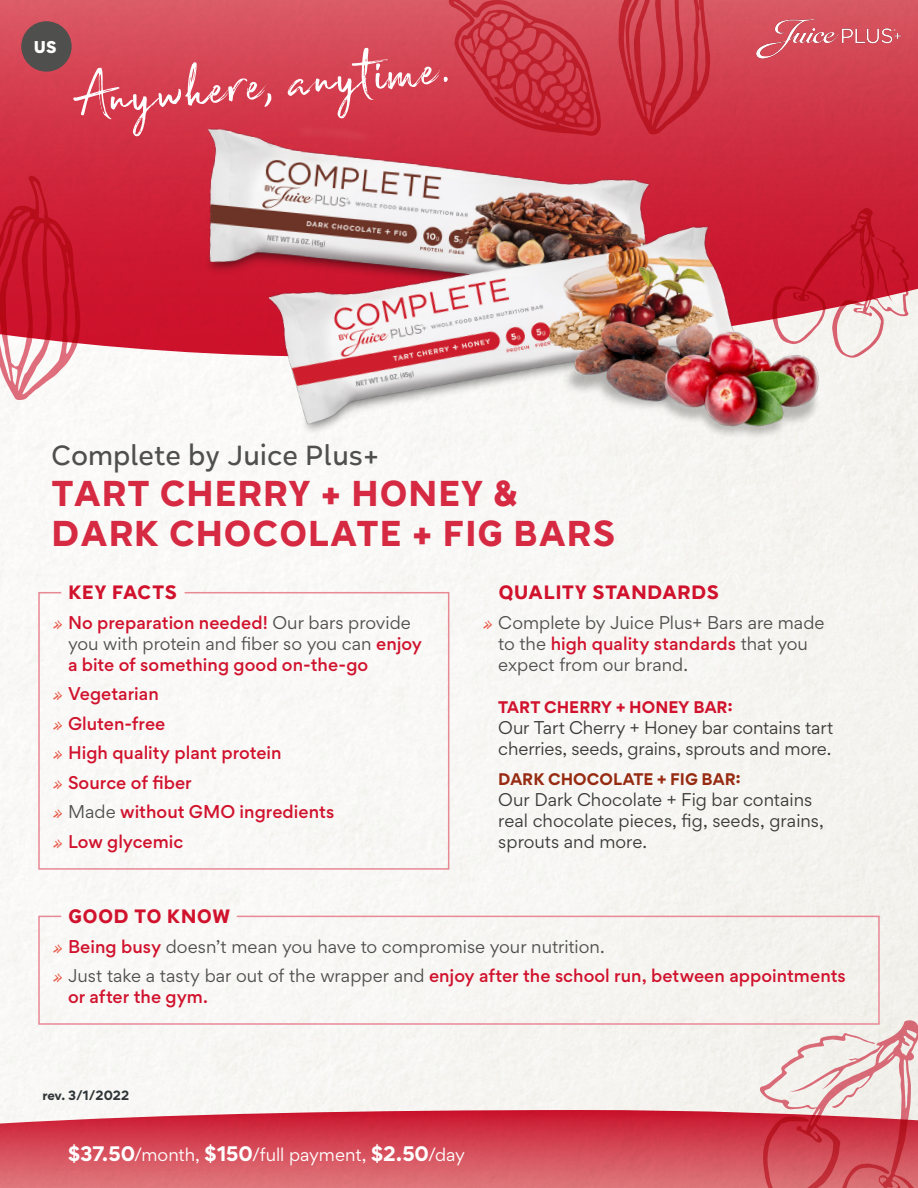
<style>
.page{position:relative;width:918px;height:1188px;background:#fff}
.page>*{position:absolute;margin:0;border:0;box-sizing:border-box;transform-origin:0 0}
.quote{font:73.5px "Broadcast Matter";color:#fff}
.t1{font:700 39px/40.5px "Halcyon";letter-spacing:.01em;color:#d52a42}
.t2{font:500 30px "Halcyon";color:#4f4f4e}
.titles{font:700 21px "Halcyon";letter-spacing:.005em;color:#d1122d}
.t3{font:500 16.5px/21px "Gordita";color:#d1122d}
.no_bullet{font:16.5px/21px "Gordita";letter-spacing:-.005em;color:#3b3b3a}
.t4{font:16.5px/21px "Gordita";color:#4f4f4e}
.titles-2{font:16.5px "Gordita";color:#fff}
.t5{font:900 15.15px "Gordita";color:#fff}
.no_bullet-2{font:700 15px "Gordita";letter-spacing:.005em;color:#972b12}
.no_bullet-3{font:700 15px "Gordita";letter-spacing:.005em;color:#d1122d}
.t6{font:700 12px "Gordita";color:#303537}
.s1{font-family:"Broadcast Matter";font-weight:400;font-size:28.5px;color:#e6503e}
.s2{font-weight:400;color:#4f4f4e}
.s3{font-family:"Broadcast Matter";font-size:28.5px;color:#e6503e}
.s4{font-weight:500;color:#d1122d}
.s5{font-weight:700;font-size:18.75px}
</style>
<div class="page">
<svg style="left:0;top:0;width:918px;height:357px;background:#d43e4f"></svg>
<svg style="left:0;top:1110px;width:760px;height:78px;background:#d6515e"></svg>
<svg style="left:448px;top:0;width:153px;height:73px;background:#cf414e"></svg>
<svg style="left:619px;top:0;width:91px;height:73px;background:#cd3e4b"></svg>
<svg style="left:0;top:175px;width:80px;height:225px"></svg>
<svg style="left:852px;top:207px;width:57px;height:151px;background:#d56671"></svg>
<svg style="left:760px;top:1019px;width:158px;height:169px;background:#df969a"></svg>
<div style="left:21px;top:21px;width:51px;height:51px;background:#4f4f4e;border-radius:50%"></div>
<img style="left:749px;top:0;width:165px;height:77px">
<svg style="left:38px;top:915px;width:842px;height:110px"></svg>
<div style="left:38px;top:591px;width:412px;height:279px;background:#f9f8f6"></div>
<img style="left:157px;top:73px;width:695px;height:430px">
<p class="t5" style="left:34px;top:35px;width:24px">US</p>
<p class="quote" style="left:76px;top:54px;width:376px;rotate:-5deg">Anywhere, anytime.</p>
<p class="t2" style="left:51px;top:433px;width:330px">Complete by Juice Plus+</p>
<p class="t1" style="left:51px;top:473px;width:566px">TART CHERRY + HONEY &amp;<br>DARK CHOCOLATE + FIG BARS</p>
<p class="titles" style="left:68px;top:577px;width:110px">KEY FACTS</p>
<p class="t3" style="left:68px;top:612px;width:355px;text-indent:-17px"><span class="s1">»</span> No preparation needed! <span class="s2">Our bars provide you with protein and fiber so you can</span> enjoy a bite of something good on-the-go</p>
<p class="t3" style="left:51px;top:684px;width:109px"><span class="s1">»</span> Vegetarian</p>
<p class="t3" style="left:51px;top:713px;width:116px"><span class="s1">»</span> Gluten-free</p>
<p class="t3" style="left:51px;top:743px;width:232px"><span class="s1">»</span> High quality plant protein</p>
<p class="t3" style="left:51px;top:772px;width:142px"><span class="s1">»</span> Source of fiber</p>
<p class="t3" style="left:51px;top:802px;width:285px"><span class="s1">»</span> <span class="s2">Made</span> without GMO ingredients</p>
<p class="t3" style="left:51px;top:831px;width:134px"><span class="s1">»</span> Low glycemic</p>
<p class="titles" style="left:498px;top:577px;width:222px">QUALITY STANDARDS</p>
<p class="t4" style="left:498px;top:612px;width:328px;text-indent:-17px"><span class="s3">»</span> Complete by Juice Plus+ Bars are made to the <span class="s4">high quality standards</span> that you expect from our brand.</p>
<p class="no_bullet-3" style="left:498px;top:696px;width:236px">TART CHERRY + HONEY BAR:</p>
<p class="no_bullet" style="left:498px;top:717px;width:336px">Our Tart Cherry + Honey bar contains tart cherries, seeds, grains, sprouts and more.</p>
<p class="no_bullet-2" style="left:498px;top:767px;width:244px">DARK CHOCOLATE + FIG BAR:</p>
<p class="no_bullet" style="left:498px;top:789px;width:327px">Our Dark Chocolate + Fig bar contains real chocolate pieces, fig, seeds, grains, sprouts and more.</p>
<p class="titles" style="left:68px;top:901px;width:164px">GOOD TO KNOW</p>
<p class="t4" style="left:51px;top:935px;width:555px"><span class="s3">»</span> <span class="s4">Being busy</span> doesn’t mean you have to compromise your nutrition.</p>
<p class="t3" style="left:68px;top:965px;width:779px;text-indent:-17px"><span class="s1">»</span> <span class="s2">Just take a tasty bar out of the wrapper and</span> enjoy after the school run, between appointments or after the gym.</p>
<p class="t6" style="left:42px;top:1085px;width:88px">rev. 3/1/2022</p>
<p class="titles-2" style="left:68px;top:1142px;width:398px"><span class="s5">$37.50</span>/month, <span class="s5">$150</span>/full payment, <span class="s5">$2.50</span>/day</p>
</div>
